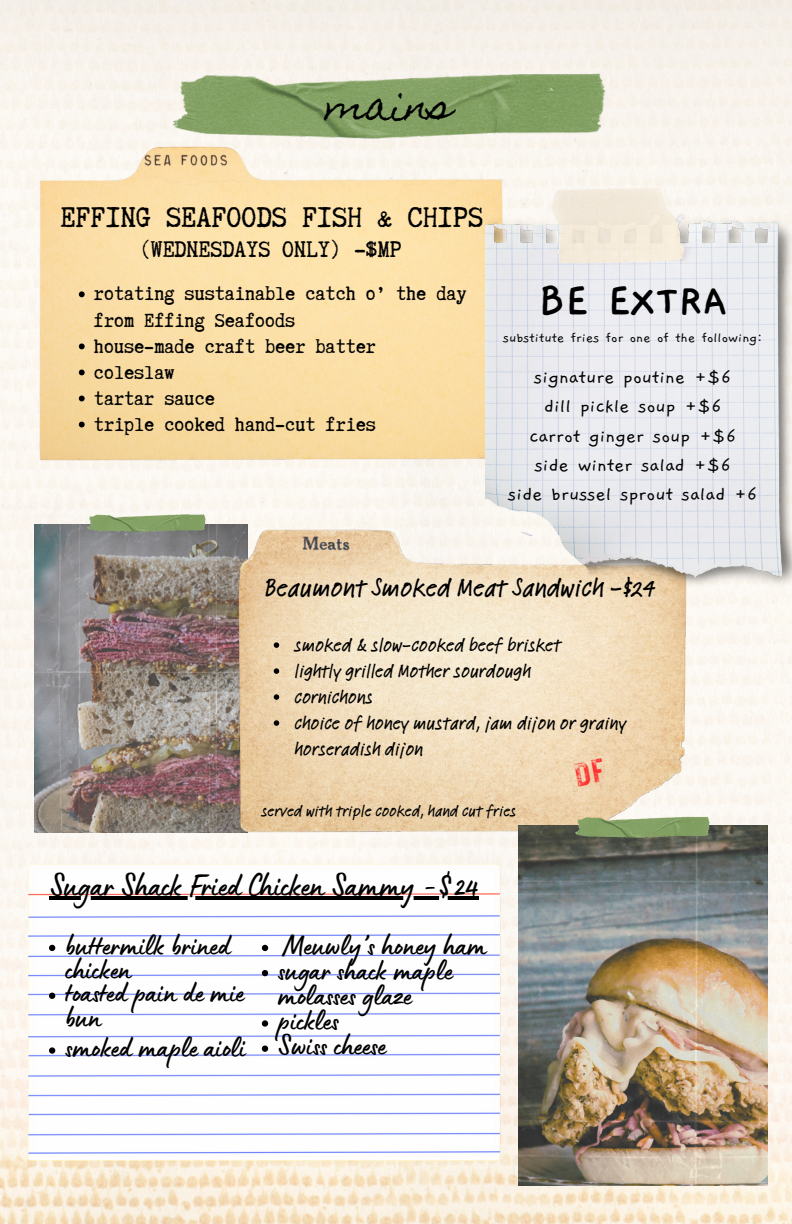
<style>
.page{position:relative;width:792px;height:1224px;background:#fff}
.page>*{position:absolute;margin:0;border:0;box-sizing:border-box;transform-origin:0 0}
.t1{font:700 46.4px "Gaegu";color:#000}
.t2{font:39.2px "Homemade Apple";color:#000}
.t3{font:34px "Truetypewriter Polygl OTT";color:#000}
.t4{font:33.4px "Lumios Marker";color:#000}
.t5{font:30.2px/24px "Lumios Marker";color:#000}
.t6{font:500 27px "Feltpen Com";color:#000}
.t7{font:27px "Truetypewriter Polygl OTT";color:#000}
.t8{font:22.6px/26px "Truetypewriter Polygl OTT";color:#000}
.t9{font:21px "Gaegu";color:#000}
.t10{font:500 19.4px/26px "Feltpen Com";color:#000}
.t11{font:500 16.4px "Feltpen Com";color:#000}
.t12{font:15.2px "Gaegu";color:#000}
</style>
<div class="page">
<img style="left:0;top:0;width:792px;height:1224px">
<img style="left:172px;top:66px;width:434px;height:73px">
<img style="left:34px;top:525px;width:153px;height:308px">
<img style="left:87px;top:512px;width:100px;height:20px">
<img style="left:187px;top:494px;width:536px;height:383px">
<svg style="left:274px;top:642px;width:5px;height:6px"></svg>
<svg style="left:274px;top:668px;width:5px;height:6px"></svg>
<svg style="left:274px;top:694px;width:5px;height:6px"></svg>
<svg style="left:274px;top:720px;width:5px;height:6px"></svg>
<img style="left:0;top:75px;width:567px;height:419px">
<svg style="left:79px;top:291px;width:6px;height:6px"></svg>
<svg style="left:79px;top:344px;width:6px;height:5px"></svg>
<svg style="left:79px;top:370px;width:6px;height:5px"></svg>
<svg style="left:79px;top:396px;width:6px;height:5px"></svg>
<svg style="left:79px;top:422px;width:6px;height:5px"></svg>
<img style="left:485px;top:186px;width:307px;height:406px">
<img style="left:27px;top:865px;width:474px;height:327px">
<hr style="left:50px;top:896px;width:429px;height:4px;background:#000">
<svg style="left:49px;top:945px;width:6px;height:6px"></svg>
<svg style="left:49px;top:993px;width:6px;height:6px"></svg>
<svg style="left:49px;top:1047px;width:6px;height:7px"></svg>
<svg style="left:262px;top:945px;width:6px;height:6px"></svg>
<svg style="left:262px;top:970px;width:6px;height:6px"></svg>
<svg style="left:262px;top:1020px;width:6px;height:7px"></svg>
<svg style="left:262px;top:1046px;width:6px;height:6px"></svg>
<img style="left:518px;top:826px;width:249px;height:359px">
<img style="left:576px;top:814px;width:134px;height:23px">
<svg style="left:574px;top:758px;width:32px;height:28px"></svg>
<p class="t2" style="left:326px;top:82px;width:128px">mains</p>
<p class="t3" style="left:60px;top:199px;width:424px">EFFING SEAFOODS FISH &amp; CHIPS</p>
<p class="t7" style="left:139px;top:235px;width:265px">(WEDNESDAYS ONLY) -$MP</p>
<p class="t8" style="left:94px;top:281px;width:374px">rotating sustainable catch o’ the day from Effing Seafoods</p>
<p class="t8" style="left:94px;top:333px;width:283px">house-made craft beer batter</p>
<p class="t8" style="left:94px;top:359px;width:82px">coleslaw</p>
<p class="t8" style="left:94px;top:385px;width:122px">tartar sauce</p>
<p class="t8" style="left:94px;top:411px;width:283px">triple cooked hand-cut fries</p>
<p class="t1" style="left:538px;top:278px;width:190px">BE EXTRA</p>
<p class="t12" style="left:503px;top:330px;width:261px">substitute fries for one of the following:</p>
<p class="t9" style="left:534px;top:367px;width:199px">signature poutine +$6</p>
<p class="t9" style="left:544px;top:396px;width:179px">dill pickle soup +$6</p>
<p class="t9" style="left:529px;top:426px;width:208px">carrot ginger soup +$6</p>
<p class="t9" style="left:535px;top:455px;width:198px">side winter salad +$6</p>
<p class="t9" style="left:508px;top:484px;width:251px">side brussel sprout salad +6</p>
<p class="t6" style="left:265px;top:569px;width:392px">Beaumont Smoked Meat Sandwich -$24</p>
<p class="t10" style="left:294px;top:632px;width:268px">smoked &amp; slow-cooked beef brisket</p>
<p class="t10" style="left:294px;top:657px;width:238px">lightly grilled Mother sourdough</p>
<p class="t10" style="left:294px;top:683px;width:80px">cornichons</p>
<p class="t10" style="left:294px;top:709px;width:333px">choice of honey mustard, jam dijon or grainy horseradish dijon</p>
<p class="t11" style="left:261px;top:800px;width:257px">served with triple cooked, hand cut fries</p>
<p class="t4" style="left:50px;top:874px;width:431px">Sugar Shack Fried Chicken Sammy -$24</p>
<p class="t5" style="left:65px;top:938px;width:167px">buttermilk brined chicken</p>
<p class="t5" style="left:65px;top:986px;width:180px;line-height:24.6px">toasted pain de mie bun</p>
<p class="t5" style="left:65px;top:1041px;width:182px">smoked maple aioli</p>
<p class="t5" style="left:285px;top:938px;width:203px">Meuwly’s honey ham</p>
<p class="t5" style="left:278px;top:963px;width:176px;line-height:25.2px">sugar shack maple molasses glaze</p>
<p class="t5" style="left:278px;top:1014px;width:62px">pickles</p>
<p class="t5" style="left:278px;top:1039px;width:109px">Swiss cheese</p>
</div>
